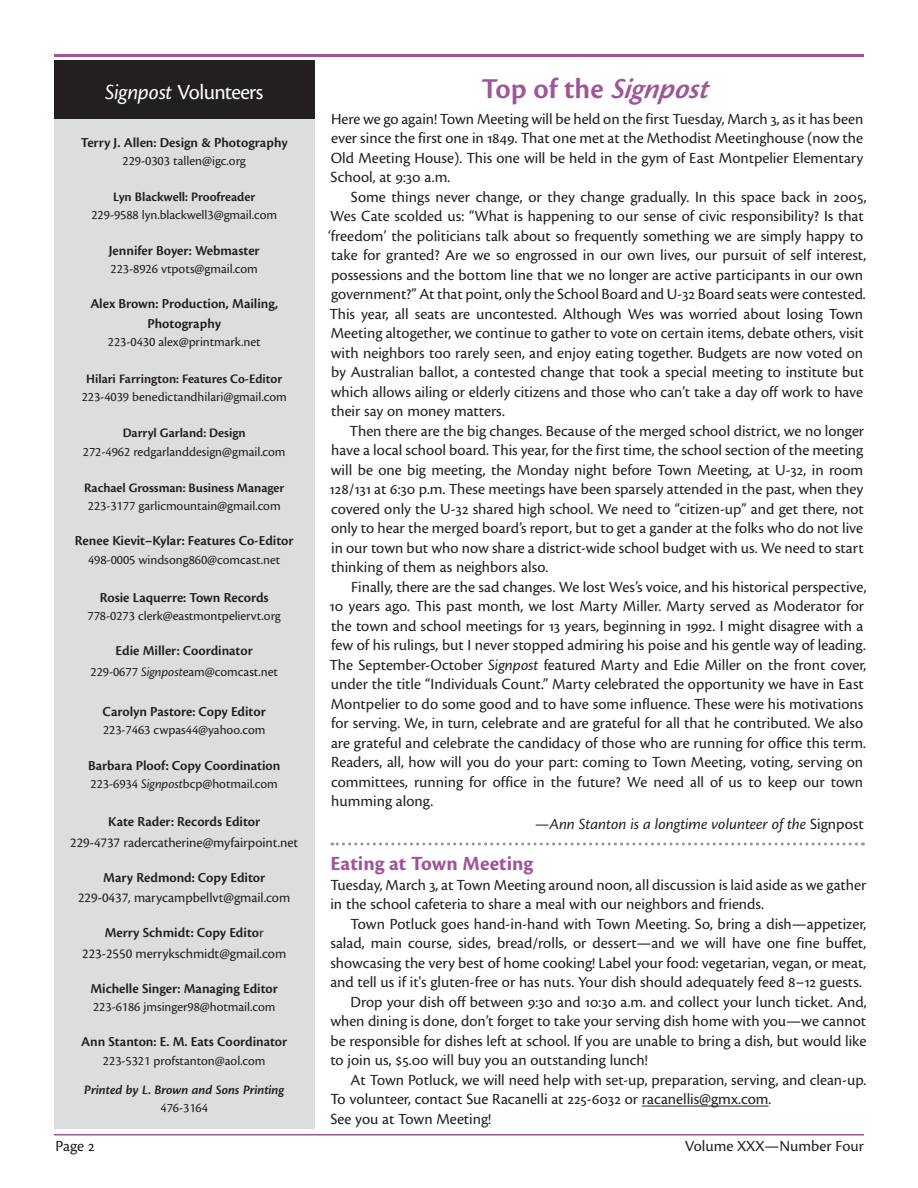
<style>
.page{position:relative;width:918px;height:1188px;background:#fff}
.page>*{position:absolute;margin:0;border:0;box-sizing:border-box;transform-origin:0 0}
.t1{font:600 30px "Cronos Pro";color:#a05598}
.t2{font:22.5px "Cronos Pro";letter-spacing:-.03em;color:#fff}
.t3{font:700 21px "Cronos Pro";letter-spacing:.005em;color:#a05598}
.t4{font:16.2px/19.5px "Cronos Pro";color:#231f20}
.t5{font:italic 16.2px "Cronos Pro";letter-spacing:-.005em;color:#231f20}
.t6{font:600 14.25px/20.2px "Cronos Pro";letter-spacing:-.005em;color:#231f20;text-align:center}
.t7{font:14.25px/20.2px "Cronos Pro";letter-spacing:-.005em;color:#231f20;text-align:center}
.t8{font:13.5px "Cronos Pro";letter-spacing:-.005em;color:#231f20}
.t9{font:600 13.5px "Cronos Pro";color:#231f20}
.t10{font:italic 600 13.5px "Cronos Pro";letter-spacing:-.005em;color:#231f20}
.s1{font-style:italic}
.s2{font-style:normal}
.s3{font-weight:600}
</style>
<div class="page">
<hr style="left:54px;top:1134px;width:810px;height:2px;background:#a05598">
<hr style="left:54px;top:54px;width:810px;height:3px;background:#a05598">
<div style="left:54px;top:61px;width:260px;height:58px;background:#231f20"></div>
<div style="left:54px;top:119px;width:260px;height:1009px;background:#dcdddf"></div>
<hr style="left:642px;top:1106px;width:127px;height:1px;background:#231f20">
<svg style="left:332px;top:843px;width:524px;height:3px"></svg>
<h2 class="t2" style="left:105px;top:79px;width:160px"><span class="s1">Signpost</span> Volunteers</h2>
<h1 class="t1" style="left:481px;top:71px;width:234px">Top of the <span class="s1">Signpost</span></h1>
<p class="t4" style="left:331px;top:109px;width:534px;text-align:justify">Here we go again! Town Meeting will be held on the first Tuesday, March 3, as it has been ever since the first one in 1849. That one met at the Methodist Meetinghouse (now the Old Meeting House). This one will be held in the gym of East Montpelier Elementary School, at 9:30 a.m.</p>
<p class="t4" style="left:328px;top:187px;width:540px;text-indent:23px">Some things never change, or they change gradually. In this space back in 2005, Wes Cate scolded us: “What is happening to our sense of civic responsibility? Is that ‘freedom’ the politicians talk about so frequently something we are simply happy to take for granted? Are we so engrossed in our own lives, our pursuit of self interest, possessions and the bottom line that we no longer are active participants in our own government?” At that point, only the School Board and U-32 Board seats were contested.<br>This year, all seats are uncontested. Although Wes was worried about losing Town Meeting altogether, we continue to gather to vote on certain items, debate others, visit with neighbors too rarely seen, and enjoy eating together. Budgets are now voted on by Australian ballot, a contested change that took a special meeting to institute but which allows ailing or elderly citizens and those who can’t take a day off work to have their say on money matters.</p>
<p class="t4" style="left:330px;top:421px;width:536px;text-align:justify;text-indent:20px">Then there are the big changes. Because of the merged school district, we no longer have a local school board. This year, for the first time, the school section of the meeting will be one big meeting, the Monday night before Town Meeting, at U-32, in room 128/131 at 6:30 p.m. These meetings have been sparsely attended in the past, when they covered only the U-32 shared high school. We need to “citizen-up” and get there, not only to hear the merged board’s report, but to get a gander at the folks who do not live in our town but who now share a district-wide school budget with us. We need to start thinking of them as neighbors also.</p>
<p class="t4" style="left:329px;top:577px;width:539px;text-indent:22px">Finally, there are the sad changes. We lost Wes’s voice, and his historical perspective, 10 years ago. This past month, we lost Marty Miller. Marty served as Moderator for the town and school meetings for 13 years, beginning in 1992. I might disagree with a few of his rulings, but I never stopped admiring his poise and his gentle way of leading.<br>The September-October <span class="s1">Signpost</span> featured Marty and Edie Miller on the front cover, under the title “Individuals Count.” Marty celebrated the opportunity we have in East Montpelier to do some good and to have some influence. These were his motivations for serving. We, in turn, celebrate and are grateful for all that he contributed. We also are grateful and celebrate the candidacy of those who are running for office this term.<br>Readers, all, how will you do your part: coming to Town Meeting, voting, serving on committees, running for office in the future? We need all of us to keep our town humming along.</p>
<p class="t5" style="left:535px;top:815px;width:330px">—Ann Stanton is a longtime volunteer of the <span class="s2">Signpost</span></p>
<p class="t6" style="left:81px;top:132px;width:208px">Terry J. Allen: Design &amp; Photography</p>
<p class="t8" style="left:123px;top:153px;width:125px">229-0303 tallen@igc.org</p>
<p class="t9" style="left:113px;top:189px;width:143px">Lyn Blackwell: Proofreader</p>
<p class="t8" style="left:91px;top:207px;width:187px">229-9588 lyn.blackwell3@gmail.com</p>
<p class="t6" style="left:109px;top:240px;width:152px">Jennifer Boyer: Webmaster</p>
<p class="t8" style="left:111px;top:261px;width:149px">223-8926 vtpots@gmail.com</p>
<p class="t6" style="left:90px;top:294px;width:189px">Alex Brown: Production, Mailing,<br>Photography</p>
<p class="t8" style="left:108px;top:334px;width:154px">223-0430 alex@printmark.net</p>
<p class="t9" style="left:86px;top:371px;width:197px">Hilari Farrington: Features Co-Editor</p>
<p class="t8" style="left:82px;top:389px;width:207px">223-4039 benedictandhilari@gmail.com</p>
<p class="t9" style="left:123px;top:425px;width:124px">Darryl Garland: Design</p>
<p class="t8" style="left:83px;top:444px;width:204px">272-4962 redgarlanddesign@gmail.com</p>
<p class="t9" style="left:84px;top:480px;width:202px">Rachael Grossman: Business Manager</p>
<p class="t8" style="left:88px;top:498px;width:194px">223-3177 garlicmountain@gmail.com</p>
<p class="t6" style="left:75px;top:531px;width:220px">Renee Kievit–Kylar: Features Co-Editor</p>
<p class="t8" style="left:88px;top:552px;width:194px">498-0005 windsong860@comcast.net</p>
<p class="t6" style="left:100px;top:588px;width:170px">Rosie Laquerre: Town Records</p>
<p class="t8" style="left:88px;top:608px;width:195px">778-0273 clerk@eastmontpeliervt.org</p>
<p class="t6" style="left:116px;top:641px;width:139px">Edie Miller: Coordinator</p>
<p class="t8" style="left:90px;top:664px;width:189px">229-0677 <span class="s1">Signpost</span>eam@comcast.net</p>
<p class="t6" style="left:103px;top:702px;width:165px">Carolyn Pastore: Copy Editor</p>
<p class="t8" style="left:103px;top:722px;width:164px">223-7463 cwpas44@yahoo.com</p>
<p class="t6" style="left:88px;top:755px;width:194px">Barbara Ploof: Copy Coordination</p>
<p class="t8" style="left:91px;top:776px;width:189px">223-6934 <span class="s1">Signpost</span>bcp@hotmail.com</p>
<p class="t6" style="left:108px;top:812px;width:153px">Kate Rader: Records Editor</p>
<p class="t7" style="left:70px;top:832px;width:229px">229-4737 radercatherine@myfairpoint.net</p>
<p class="t6" style="left:103px;top:868px;width:164px">Mary Redmond: Copy Editor</p>
<p class="t7" style="left:78px;top:888px;width:214px">229-0437, marycampbellvt@gmail.com</p>
<p class="t7" style="left:82px;top:923px;width:206px"><span class="s3">Merry Schmidt: Copy Edito</span>r<br>223-2550 merrykschmidt@gmail.com</p>
<p class="t6" style="left:90px;top:979px;width:189px">Michelle Singer: Managing Editor</p>
<p class="t8" style="left:93px;top:999px;width:184px">223-6186 jmsinger98@hotmail.com</p>
<p class="t6" style="left:81px;top:1032px;width:208px">Ann Stanton: E. M. Eats Coordinator</p>
<p class="t8" style="left:103px;top:1053px;width:164px">223-5321 profstanton@aol.com</p>
<p class="t10" style="left:84px;top:1082px;width:201px">Printed by L. Brown and Sons Printing</p>
<p class="t8" style="left:160px;top:1100px;width:49px">476-3164</p>
<p class="t3" style="left:330px;top:852px;width:204px">Eating at Town Meeting</p>
<p class="t4" style="left:330px;top:875px;width:537px">Tuesday, March 3, at Town Meeting around noon, all discussion is laid aside as we gather in the school cafeteria to share a meal with our neighbors and friends.</p>
<p class="t4" style="left:351px;top:914px;width:517px">Town Potluck goes hand-in-hand with Town Meeting. So, bring a dish—appetizer,</p>
<p class="t4" style="left:330px;top:934px;width:537px">salad, main course, sides, bread/rolls, or dessert—and we will have one fine buffet,</p>
<p class="t4" style="left:330px;top:953px;width:538px">showcasing the very best of home cooking! Label your food: vegetarian, vegan, or meat,</p>
<p class="t4" style="left:330px;top:973px;width:533px">and tell us if it's gluten-free or has nuts. Your dish should adequately feed 8–12 guests.</p>
<p class="t4" style="left:351px;top:992px;width:517px">Drop your dish off between 9:30 and 10:30 a.m. and collect your lunch ticket. And,</p>
<p class="t4" style="left:330px;top:1012px;width:537px">when dining is done, don’t forget to take your serving dish home with you—we cannot</p>
<p class="t4" style="left:330px;top:1031px;width:538px">be responsible for dishes left at school. If you are unable to bring a dish, but would like</p>
<p class="t4" style="left:330px;top:1051px;width:319px">to join us, $5.00 will buy you an outstanding lunch!</p>
<p class="t4" style="left:351px;top:1070px;width:517px">At Town Potluck, we will need help with set-up, preparation, serving, and clean-up.</p>
<p class="t4" style="left:330px;top:1090px;width:443px">To volunteer, contact Sue Racanelli at 225-6032 or racanellis@gmx.com.</p>
<p class="t4" style="left:330px;top:1109px;width:162px">See you at Town Meeting!</p>
<p class="t4" style="left:56px;top:1136px;width:41px">Page 2</p>
<p class="t4" style="left:685px;top:1136px;width:181px">Volume XXX—Number Four</p>
</div>
